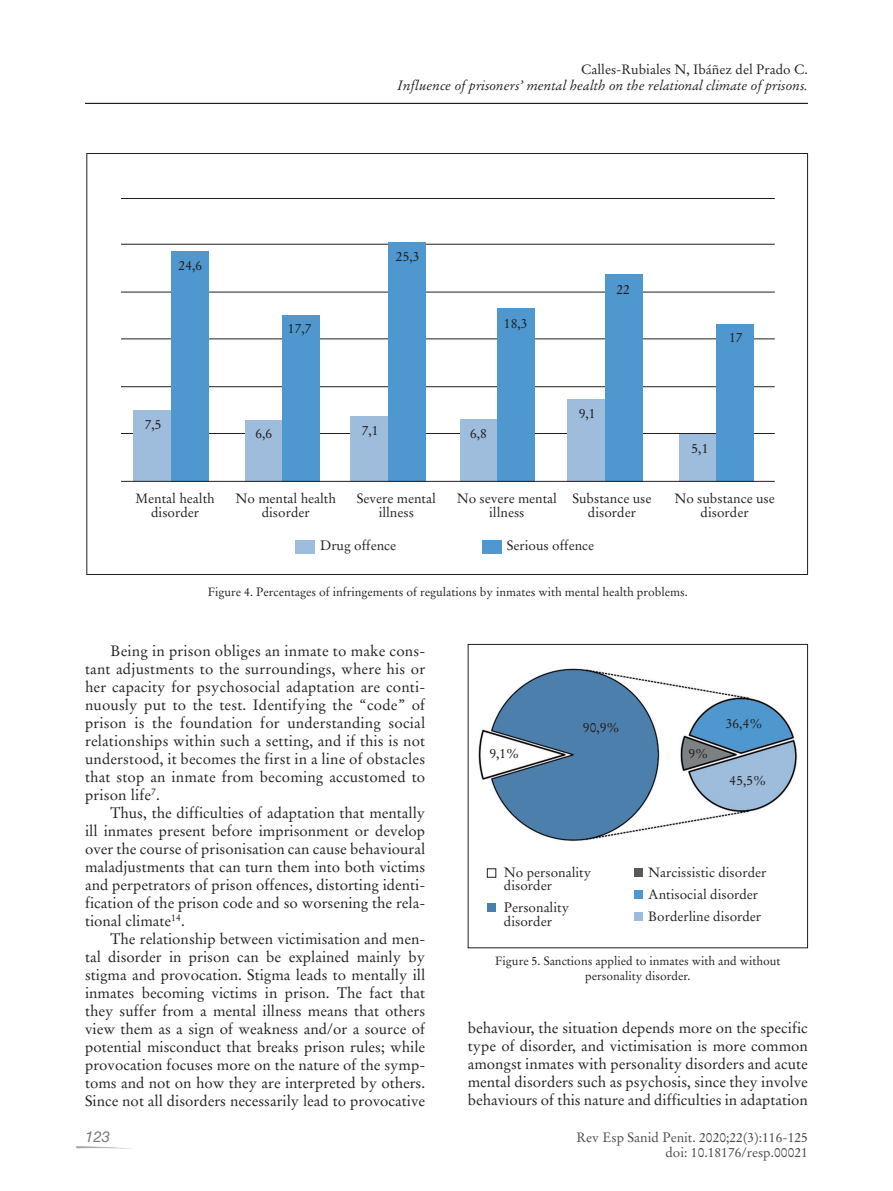
<style>
.page{position:relative;width:893px;height:1191px;background:#fff}
.page>*{position:absolute;margin:0;border:0;box-sizing:border-box;transform-origin:0 0}
.t1{font:15px/18px "Stempel Garamond LT Std";color:#231f20;text-align:justify}
.t2{font:italic 15px "Helvetica Neue LT Std";color:#76787b}
.t3{font:13.5px/13.5px "Stempel Garamond LT Std";color:#231f20;text-align:center}
.t4{font:italic 13.5px "Stempel Garamond LT Std";color:#231f20}
.t5{font:13.5px/15px "Stempel Garamond LT Std";color:#4b4c4d;text-align:right}
.t6{font:12px/15px "Stempel Garamond LT Std";color:#231f20;text-align:center}
</style>
<div class="page">
<hr style="left:85px;top:103px;width:723px;height:1px;background:#231f20">
<div style="left:468px;top:644px;width:340px;height:304px;border:1px solid #231f20"></div>
<hr style="left:121px;top:433px;width:654px;height:1px;background:#231f20">
<div style="left:295px;top:540px;width:20px;height:13px;background:#9ebddc"></div>
<div style="left:482px;top:540px;width:19px;height:13px;background:#4e98cf"></div>
<div style="left:133px;top:410px;width:38px;height:71px;background:#9ebddc"></div>
<hr style="left:121px;top:198px;width:654px;height:1px;background:#231f20">
<hr style="left:121px;top:244px;width:654px;height:1px;background:#231f20">
<hr style="left:121px;top:292px;width:654px;height:1px;background:#231f20">
<hr style="left:121px;top:338px;width:654px;height:1px;background:#231f20">
<hr style="left:121px;top:386px;width:654px;height:1px;background:#231f20">
<div style="left:245px;top:420px;width:38px;height:61px;background:#9ebddc"></div>
<div style="left:350px;top:416px;width:38px;height:65px;background:#9ebddc"></div>
<div style="left:460px;top:419px;width:37px;height:62px;background:#9ebddc"></div>
<div style="left:567px;top:399px;width:38px;height:82px;background:#9ebddc"></div>
<div style="left:679px;top:434px;width:37px;height:47px;background:#9ebddc"></div>
<div style="left:171px;top:251px;width:37px;height:230px;background:#4e98cf"></div>
<div style="left:283px;top:315px;width:37px;height:166px;background:#4e98cf"></div>
<div style="left:388px;top:242px;width:37px;height:239px;background:#4e98cf"></div>
<div style="left:497px;top:308px;width:38px;height:173px;background:#4e98cf"></div>
<div style="left:605px;top:274px;width:37px;height:207px;background:#4e98cf"></div>
<div style="left:716px;top:324px;width:38px;height:157px;background:#4e98cf"></div>
<hr style="left:121px;top:481px;width:654px;height:1px;background:#231f20">
<img style="left:478px;top:668px;width:319px;height:173px">
<div style="left:487px;top:868px;width:9px;height:9px;border:1px solid #231f20"></div>
<div style="left:634px;top:890px;width:8px;height:8px;background:#4e98cf"></div>
<div style="left:487px;top:903px;width:9px;height:9px;background:#4a7fac"></div>
<div style="left:634px;top:912px;width:8px;height:8px;background:#9ebddc"></div>
<div style="left:634px;top:868px;width:8px;height:9px;background:#57585a"></div>
<p class="t3" style="left:581px;top:63px;width:228px">Calles-Rubiales N, Ibáñez del Prado C.</p>
<p class="t4" style="left:397px;top:77px;width:412px">Influence of prisoners’ mental health on the relational climate of prisons.</p>
<p class="t3" style="left:179px;top:259px;width:25px">24,6</p>
<p class="t3" style="left:145px;top:418px;width:18px">7,5</p>
<p class="t3" style="left:288px;top:322px;width:25px">17,7</p>
<p class="t3" style="left:255px;top:427px;width:18px">6,6</p>
<p class="t3" style="left:396px;top:250px;width:25px">25,3</p>
<p class="t3" style="left:504px;top:317px;width:25px">18,3</p>
<p class="t3" style="left:362px;top:424px;width:18px">7,1</p>
<p class="t3" style="left:470px;top:426px;width:18px">6,8</p>
<p class="t3" style="left:616px;top:283px;width:15px">22</p>
<p class="t3" style="left:579px;top:406px;width:18px">9,1</p>
<p class="t3" style="left:729px;top:331px;width:15px">17</p>
<p class="t3" style="left:692px;top:442px;width:18px">5,1</p>
<p class="t3" style="left:136px;top:492px;width:81px">Mental health disorder</p>
<p class="t3" style="left:236px;top:492px;width:102px">No mental health disorder</p>
<p class="t3" style="left:457px;top:492px;width:102px">No severe mental illness</p>
<p class="t3" style="left:357px;top:492px;width:81px">Severe mental illness</p>
<p class="t3" style="left:674px;top:492px;width:102px">No substance use disorder</p>
<p class="t3" style="left:572px;top:492px;width:81px">Substance use disorder</p>
<p class="t3" style="left:320px;top:539px;width:78px">Drug offence</p>
<p class="t3" style="left:507px;top:539px;width:89px">Serious offence</p>
<p class="t6" style="left:208px;top:585px;width:481px">Figure 4. Percentages of infringements of regulations by inmates with mental health problems.</p>
<p class="t1" style="left:85px;top:641px;width:342px;text-indent:26px">Being in prison obliges an inmate to make cons&shy;tant adjustments to the surroundings, where his or her capacity for psychosocial adaptation are conti&shy;nuously put to the test. Identifying the “code” of prison is the foundation for understanding social relationships within such a setting, and if this is not understood, it becomes the first in a line of obstacles that stop an inmate from becoming accustomed to prison life<sup>7</sup>.</p>
<p class="t1" style="left:85px;top:803px;width:342px;text-indent:26px">Thus, the difficulties of adaptation that mentally ill inmates present before imprisonment or develop over the course of prisonisation can cause behavioural maladjustments that can turn them into both victims and perpetrators of prison offences, distorting identi&shy;fication of the prison code and so worsening the rela&shy;tional climate<sup>14</sup>.</p>
<p class="t1" style="left:85px;top:929px;width:342px;text-indent:26px">The relationship between victimisation and men&shy;tal disorder in prison can be explained mainly by stigma and provocation. Stigma leads to mentally ill inmates becoming victims in prison. The fact that they suffer from a mental illness means that others view them as a sign of weakness and/or a source of potential misconduct that breaks prison rules; while provocation focuses more on the nature of the symp&shy;toms and not on how they are interpreted by others.<br>Since not all disorders necessarily lead to provocative</p>
<p class="t2" style="left:85px;top:1127px;width:27px">123</p>
<p class="t3" style="left:583px;top:721px;width:39px">90,9%</p>
<p class="t3" style="left:726px;top:717px;width:39px">36,4%</p>
<p class="t3" style="left:489px;top:746px;width:32px">9,1%</p>
<p class="t3" style="left:688px;top:747px;width:22px">9%</p>
<p class="t3" style="left:730px;top:773px;width:39px">45,5%</p>
<p class="t3" style="left:504px;top:865px;width:89px;text-align:left">No personality disorder</p>
<p class="t3" style="left:504px;top:901px;width:67px;text-align:left">Personality disorder</p>
<p class="t3" style="left:648px;top:861px;width:120px;line-height:22px;text-align:left">Narcissistic disorder<br>Antisocial disorder<br>Borderline disorder</p>
<p class="t6" style="left:495px;top:953px;width:287px">Figure 5. Sanctions applied to inmates with and without personality disorder.</p>
<p class="t1" style="left:468px;top:1018px;width:342px">behaviour, the situation depends more on the specific type of disorder, and victimisation is more common amongst inmates with personality disorders and acute mental disorders such as psychosis, since they involve behaviours of this nature and difficulties in adaptation</p>
<p class="t5" style="left:577px;top:1129px;width:233px">Rev Esp Sanid Penit. 2020;22(3):116-125 doi: 10.18176/resp.00021</p>
</div>
